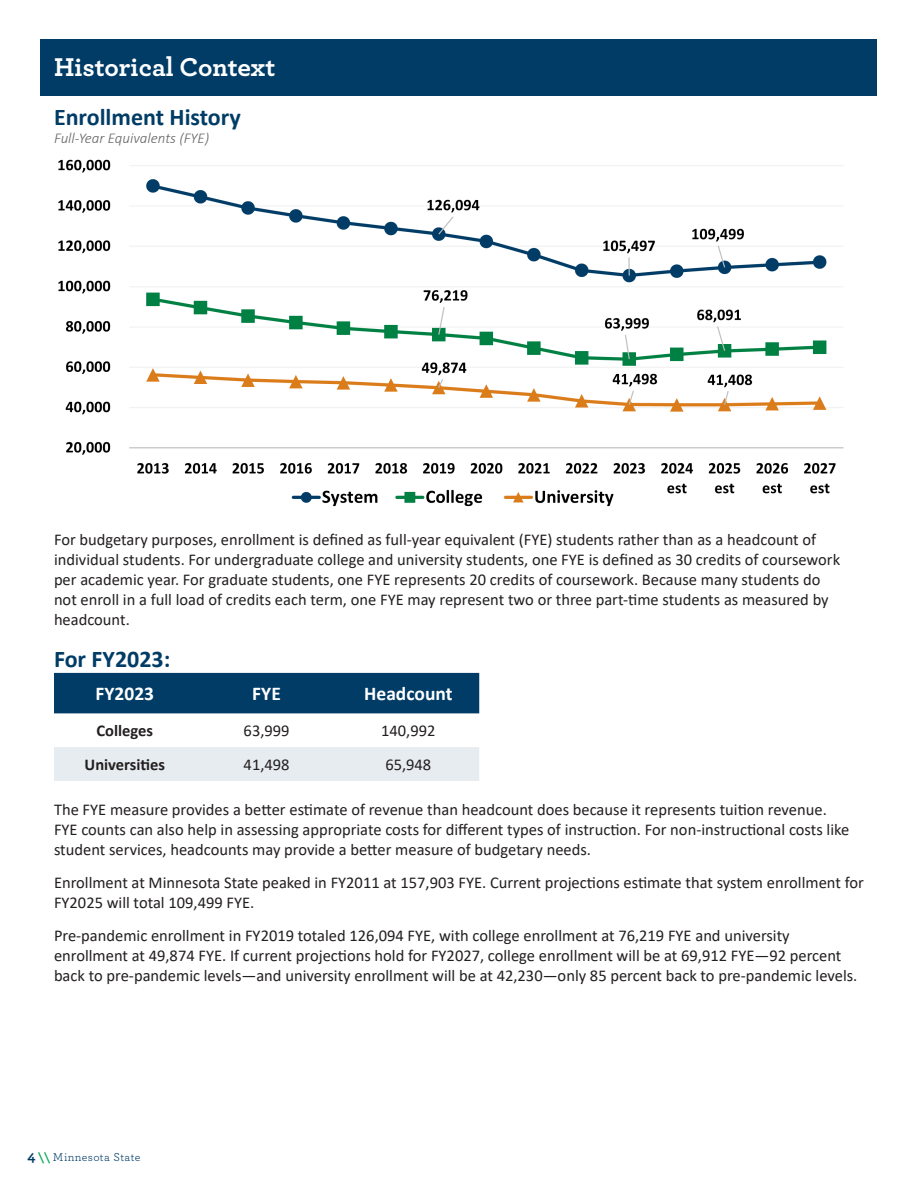
<style>
.page{position:relative;width:918px;height:1188px;background:#fff}
.page>*{position:absolute;margin:0;border:0;box-sizing:border-box;transform-origin:0 0}
.t1{font:700 27px "Archer";color:#fff}
.t2{font:700 24px "Calibri";color:#003c66}
.t3{font:700 19.5px "Calibri";color:#fff}
.t4{font:16.5px/19.8px "Calibri";color:#231f20}
.t5{font:700 16.5px "Calibri";color:#231f20}
.subhead{font:italic 300 15px "Calibri";color:#636366}
.t6{font:12px "Archer";letter-spacing:.03em;color:#003c66}
.s1{font-weight:700;font-size:15px}
.s2{font-weight:700;color:#00a453}
</style>
<div class="page">
<div style="left:40px;top:40px;width:838px;height:56px;background:#003c66"></div>
<div style="left:54px;top:673px;width:425px;height:40px;background:#003c66"></div>
<div style="left:54px;top:747px;width:425px;height:34px;background:#e6ecf0"></div>
<img style="left:58px;top:159px;width:786px;height:348px">
<h1 class="t1" style="left:54px;top:45px;width:223px">Historical Context</h1>
<h2 class="t2" style="left:54px;top:100px;width:188px">Enrollment History</h2>
<h3 class="subhead" style="left:54px;top:128px;width:157px">Full-Year Equivalents (FYE)</h3>
<p class="t4" style="left:54px;top:530px;width:788px">For budgetary purposes, enrollment is defined as full-year equivalent (FYE) students rather than as a headcount of individual students. For undergraduate college and university students, one FYE is defined as 30 credits of coursework per academic year. For graduate students, one FYE represents 20 credits of coursework. Because many students do not enroll in a full load of credits each term, one FYE may represent two or three part-time students as measured by headcount.</p>
<h2 class="t2" style="left:54px;top:642px;width:118px">For FY2023:</h2>
<p class="t3" style="left:96px;top:680px;width:60px">FY2023</p>
<p class="t3" style="left:252px;top:680px;width:30px">FYE</p>
<p class="t3" style="left:364px;top:680px;width:90px">Headcount</p>
<p class="t5" style="left:97px;top:719px;width:58px">Colleges</p>
<p class="t4" style="left:244px;top:721px;width:47px">63,999</p>
<p class="t4" style="left:381px;top:721px;width:56px">140,992</p>
<p class="t5" style="left:85px;top:753px;width:82px">Universities</p>
<p class="t4" style="left:244px;top:754px;width:47px">41,498</p>
<p class="t4" style="left:385px;top:754px;width:47px">65,948</p>
<p class="t4" style="left:54px;top:799px;width:797px">The FYE measure provides a better estimate of revenue than headcount does because it represents tuition revenue.<br>FYE counts can also help in assessing appropriate costs for different types of instruction. For non-instructional costs like student services, headcounts may provide a better measure of budgetary needs.</p>
<p class="t4" style="left:54px;top:872px;width:811px">Enrollment at Minnesota State peaked in FY2011 at 157,903 FYE. Current projections estimate that system enrollment for<br>FY2025 will total 109,499 FYE.</p>
<p class="t4" style="left:54px;top:925px;width:805px">Pre-pandemic enrollment in FY2019 totaled 126,094 FYE, with college enrollment at 76,219 FYE and university enrollment at 49,874 FYE. If current projections hold for FY2027, college enrollment will be at 69,912 FYE—92 percent back to pre-pandemic levels—and university enrollment will be at 42,230—only 85 percent back to pre-pandemic levels.</p>
<p class="t6" style="left:27px;top:1149px;width:115px"><span class="s1">4</span> <span class="s2">\\</span> Minnesota State</p>
</div>
